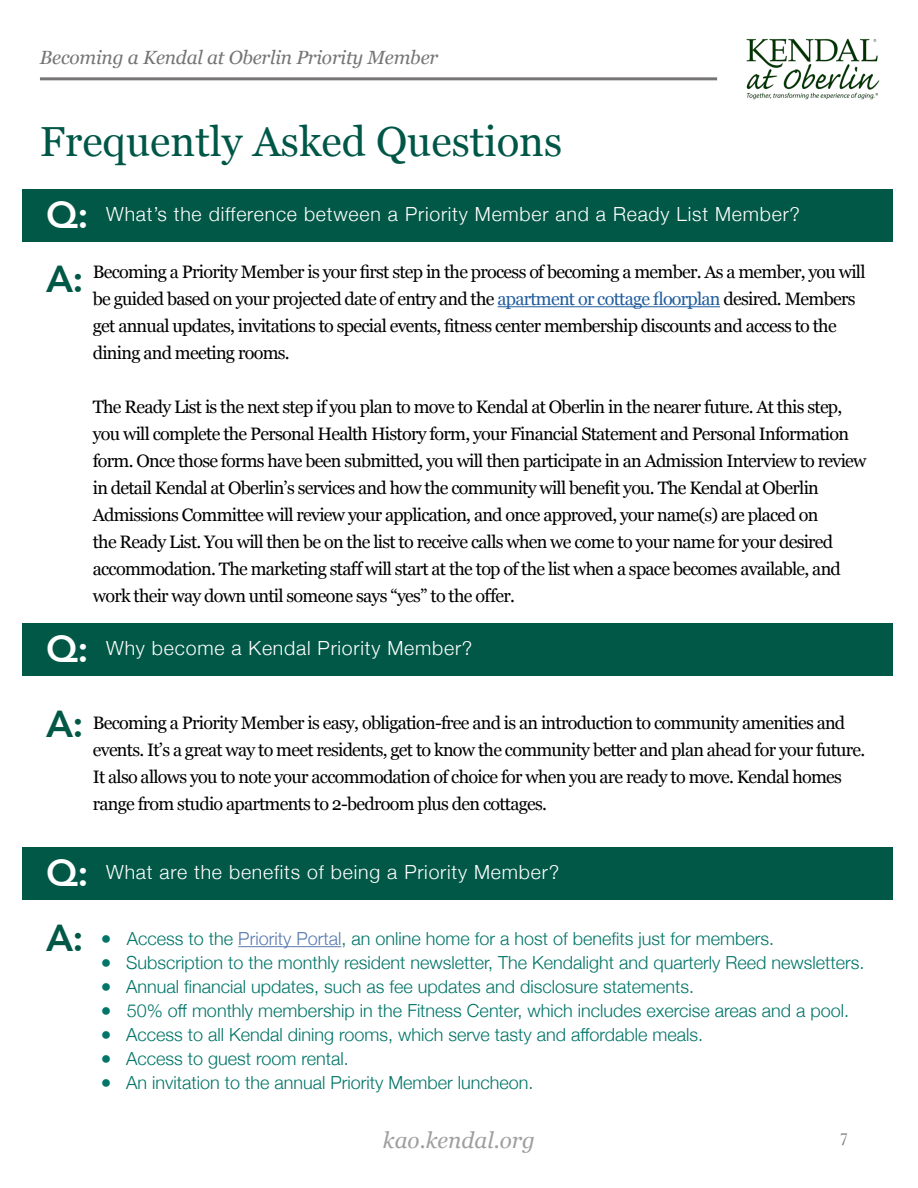
<style>
.page{position:relative;width:918px;height:1188px;background:#fff}
.page>*{position:absolute;margin:0;border:0;box-sizing:border-box;transform-origin:0 0}
.t1{font:42px "Georgia";color:#005747}
.t2{font:800 37.5px "Avenir";color:#025847}
.t3{font:italic 22.5px "Georgia";color:#9f9f9f}
.t4{font:300 19.5px "Helvetica Neue";letter-spacing:.04em;color:#fff}
.t5{font:italic 19.05px "Georgia";letter-spacing:-.01em;color:#767474}
.t6{font:18px/27px "Georgia";letter-spacing:-.04em;color:#000}
.t7{font:300 18px "Helvetica Neue";color:#007568}
.t8{font:18px "Baskerville";color:#767474}
.s1{font-family:"Avenir";font-weight:800;font-size:37.5px}
.s2{color:#215e9e}
.s3{font-family:"Avenir";font-weight:800;font-size:37.5px;color:#025847}
.s4{color:#5879b0}
</style>
<div class="page">
<img style="left:746px;top:38px;width:134px;height:62px">
<hr style="left:40px;top:77px;width:677px;height:3px;background:#767474">
<hr style="left:498px;top:306px;width:222px;height:1px;background:#215e9e">
<hr style="left:238px;top:946px;width:103px;height:1px;background:#5879b0">
<div style="left:23px;top:189px;width:870px;height:53px;background:#025847"></div>
<div style="left:23px;top:623px;width:870px;height:53px;background:#025847"></div>
<div style="left:23px;top:847px;width:870px;height:53px;background:#025847"></div>
<p class="t5" style="left:40px;top:44px;width:400px">Becoming a Kendal at Oberlin Priority Member</p>
<h1 class="t1" style="left:40px;top:111px;width:524px">Frequently Asked Questions</h1>
<p class="t4" style="left:46px;top:199px;width:755px"><span class="s1">Q:</span> What’s the difference between a Priority Member and a Ready List Member?</p>
<p class="t2" style="left:46px;top:249px;width:39px">A:</p>
<p class="t6" style="left:93px;top:258px;width:774px">Becoming a Priority Member is your first step in the process of becoming a member. As a member, you will</p>
<p class="t6" style="left:93px;top:285px;width:764px">be guided based on your projected date of entry and the <span class="s2">apartment or cottage floorplan</span> desired. Members get annual updates, invitations to special events, fitness center membership discounts and access to the</p>
<p class="t6" style="left:93px;top:339px;width:198px">dining and meeting rooms.</p>
<p class="t6" style="left:93px;top:393px;width:751px">The Ready List is the next step if you plan to move to Kendal at Oberlin in the nearer future. At this step,</p>
<p class="t6" style="left:93px;top:420px;width:758px">you will complete the Personal Health History form, your Financial Statement and Personal Information</p>
<p class="t6" style="left:93px;top:447px;width:775px">form. Once those forms have been submitted, you will then participate in an Admission Interview to review</p>
<p class="t6" style="left:93px;top:474px;width:728px">in detail Kendal at Oberlin’s services and how the community will benefit you. The Kendal at Oberlin<br>Admissions Committee will review your application, and once approved, your name(s) are placed on</p>
<p class="t6" style="left:93px;top:528px;width:742px">the Ready List. You will then be on the list to receive calls when we come to your name for your desired</p>
<p class="t6" style="left:93px;top:555px;width:750px">accommodation. The marketing staff will start at the top of the list when a space becomes available, and work their way down until someone says “yes” to the offer.</p>
<p class="t4" style="left:46px;top:633px;width:428px"><span class="s1">Q:</span> Why become a Kendal Priority Member?</p>
<p class="t6" style="left:93px;top:708px;width:774px;text-indent:-47px"><span class="s3">A:</span> Becoming a Priority Member is easy, obligation-free and is an introduction to community amenities and events. It’s a great way to meet residents, get to know the community better and plan ahead for your future.<br>It also allows you to note your accommodation of choice for when you are ready to move. Kendal homes range from studio apartments to 2-bedroom plus den cottages.</p>
<p class="t4" style="left:46px;top:857px;width:514px"><span class="s1">Q:</span> What are the benefits of being a Priority Member?</p>
<p class="t7" style="left:46px;top:924px;width:729px"><span class="s3">A:</span> ● Access to the <span class="s4">Priority Portal</span>, an online home for a host of benefits just for members.</p>
<p class="t7" style="left:101px;top:948px;width:765px">● Subscription to the monthly resident newsletter, The Kendalight and quarterly Reed newsletters.</p>
<p class="t7" style="left:101px;top:972px;width:595px">● Annual financial updates, such as fee updates and disclosure statements.</p>
<p class="t7" style="left:101px;top:996px;width:750px">● 50% off monthly membership in the Fitness Center, which includes exercise areas and a pool.</p>
<p class="t7" style="left:101px;top:1020px;width:604px">● Access to all Kendal dining rooms, which serve tasty and affordable meals.</p>
<p class="t7" style="left:101px;top:1044px;width:250px">● Access to guest room rental.</p>
<p class="t7" style="left:101px;top:1068px;width:435px">● An invitation to the annual Priority Member luncheon.</p>
<p class="t3" style="left:383px;top:1124px;width:154px">kao.kendal.org</p>
<p class="t8" style="left:839px;top:1128px;width:10px">7</p>
</div>
